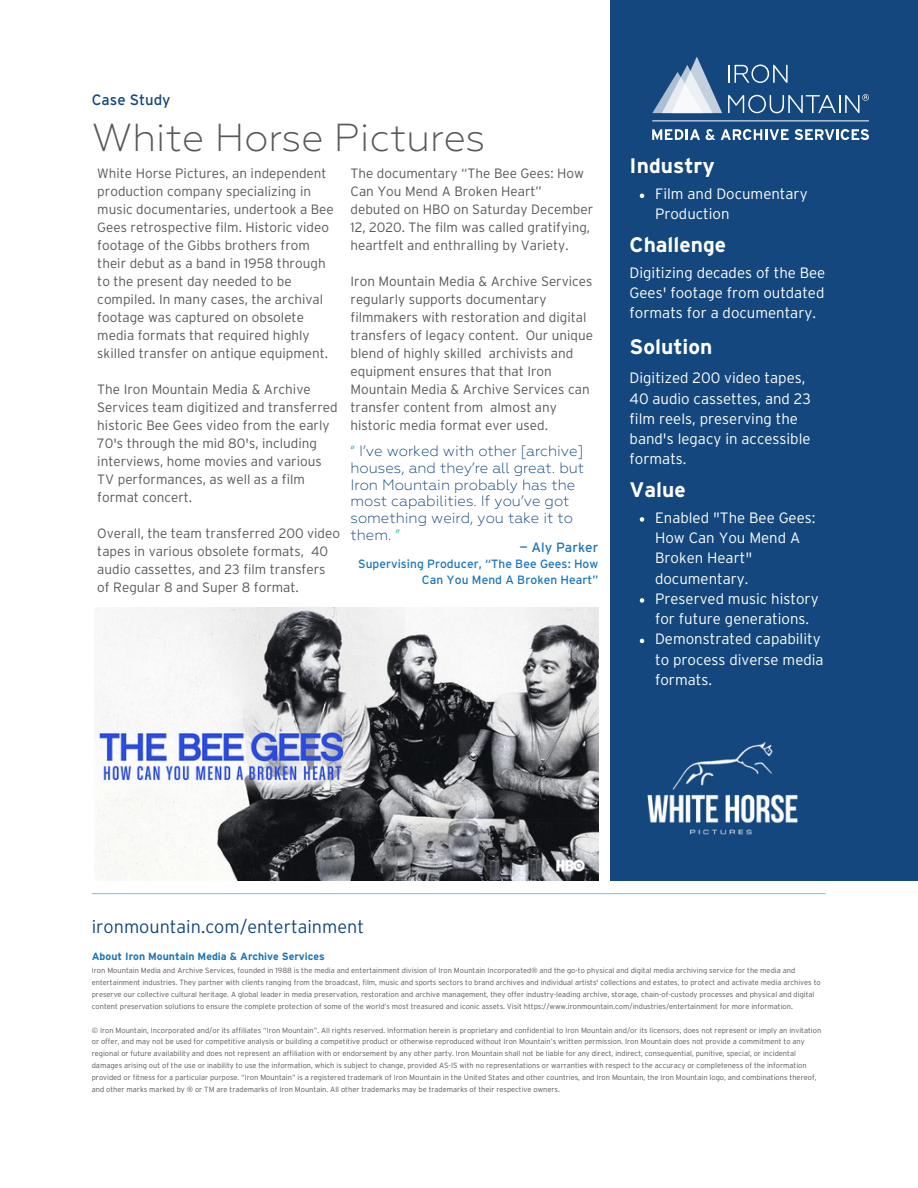
<style>
.page{position:relative;width:918px;height:1188px;background:#fff}
.page>*{position:absolute;margin:0;border:0;box-sizing:border-box;transform-origin:0 0}
.t1{font:300 39px "Geometria";color:#58585a}
.t2{font:700 21px "Interstate";color:#fff}
.t3{font:300 18px "Interstate";color:#14477d}
.t4{font:300 15px/20.2px "Interstate";color:#fff}
.t5{font:300 15px/16.8px "Geometria";color:#14477d}
.t6{font:15px "Interstate";color:#14477d}
.t7{font:300 13.5px/18px "Interstate";color:#58585a}
.t8{font:13.5px "Interstate";letter-spacing:.005em;color:#1b76bc}
.t9{font:12px/16px "Interstate";letter-spacing:.005em;color:#1b76bc;text-align:right}
.t10{font:700 10.5px "Interstate";color:#1b76bc}
.t11{font:300 7.5px/11.9px "Interstate";color:#58585a}
.s1{color:#00a88d}
</style>
<div class="page">
<div style="left:611px;top:0;width:307px;height:881px;background:#14477d"></div>
<svg style="left:652px;top:57px;width:70px;height:56px"></svg>
<svg style="left:728px;top:65px;width:60px;height:18px"></svg>
<svg style="left:728px;top:94px;width:141px;height:19px"></svg>
<hr style="left:652px;top:121px;width:217px;height:1px;background:#fff">
<svg style="left:652px;top:129px;width:48px;height:11px"></svg>
<svg style="left:706px;top:129px;width:9px;height:11px"></svg>
<svg style="left:721px;top:129px;width:68px;height:11px"></svg>
<svg style="left:795px;top:129px;width:74px;height:11px"></svg>
<hr style="left:92px;top:893px;width:734px;height:1px;background:#6dcff6">
<img style="left:647px;top:742px;width:151px;height:93px">
<img style="left:95px;top:607px;width:504px;height:273px">
<svg style="left:640px;top:194px;width:4px;height:4px"></svg>
<svg style="left:640px;top:517px;width:4px;height:5px"></svg>
<svg style="left:640px;top:598px;width:4px;height:5px"></svg>
<svg style="left:640px;top:639px;width:4px;height:4px"></svg>
<h4 class="t6" style="left:92px;top:93px;width:80px">Case Study</h4>
<h4 class="t1" style="left:92px;top:121px;width:395px">White Horse Pictures</h4>
<h5 class="t7" style="left:97px;top:165px;width:238px">White Horse Pictures, an independent production company specializing in music documentaries, undertook a Bee Gees retrospective film. Historic video footage of the Gibbs brothers from their debut as a band in 1958 through to the present day needed to be compiled. In many cases, the archival footage was captured on obsolete media formats that required highly skilled transfer on antique equipment.</h5>
<h5 class="t7" style="left:97px;top:381px;width:242px">The Iron Mountain Media &amp; Archive Services team digitized and transferred historic Bee Gees video from the early 70's through the mid 80's, including interviews, home movies and various TV performances, as well as a film format concert.</h5>
<h5 class="t7" style="left:97px;top:525px;width:244px">Overall, the team transferred 200 video tapes in various obsolete formats, 40 audio cassettes, and 23 film transfers of Regular 8 and Super 8 format.</h5>
<p class="t7" style="left:351px;top:165px;width:244px">The documentary “The Bee Gees: How Can You Mend A Broken Heart” debuted on HBO on Saturday December 12, 2020. The film was called gratifying, heartfelt and enthralling by Variety.</p>
<p class="t7" style="left:351px;top:273px;width:244px">Iron Mountain Media &amp; Archive Services regularly supports documentary filmmakers with restoration and digital transfers of legacy content. Our unique blend of highly skilled archivists and equipment ensures that that Iron Mountain Media &amp; Archive Services can transfer content from almost any historic media format ever used.</p>
<p class="t5" style="left:351px;top:443px;width:235px"><span class="s1">“</span> I’ve worked with other [archive] houses, and they’re all great. but<br>Iron Mountain probably has the most capabilities. If you’ve got something weird, you take it to them. <span class="s1">”</span></p>
<h3 class="t8" style="left:519px;top:541px;width:80px">— Aly Parker</h3>
<h3 class="t9" style="left:358px;top:556px;width:242px">Supervising Producer, “The Bee Gees: How<br>Can You Mend A Broken Heart”</h3>
<h4 class="t2" style="left:630px;top:156px;width:87px">Industry</h4>
<h6 class="t4" style="left:655px;top:185px;width:154px">Film and Documentary<br>Production</h6>
<h2 class="t2" style="left:630px;top:235px;width:98px">Challenge</h2>
<h5 class="t4" style="left:630px;top:263px;width:197px;text-align:justify">Digitizing decades of the Bee Gees' footage from outdated formats for a documentary.</h5>
<h2 class="t2" style="left:630px;top:337px;width:84px">Solution</h2>
<h4 class="t4" style="left:630px;top:369px;width:183px">Digitized 200 video tapes,<br>40 audio cassettes, and 23 film reels, preserving the band's legacy in accessible formats.</h4>
<p class="t2" style="left:630px;top:480px;width:58px">Value</p>
<p class="t4" style="left:655px;top:508px;width:162px">Enabled "The Bee Gees:<br>How Can You Mend A<br>Broken Heart" documentary.</p>
<p class="t4" style="left:655px;top:589px;width:165px">Preserved music history for future generations.</p>
<h2 class="t4" style="left:655px;top:630px;width:170px">Demonstrated capability to process diverse media formats.</h2>
<h2 class="t3" style="left:92px;top:919px;width:274px">ironmountain.com/entertainment</h2>
<p class="t10" style="left:92px;top:952px;width:235px">About Iron Mountain Media &amp; Archive Services</p>
<p class="t11" style="left:92px;top:965px;width:730px">Iron Mountain Media and Archive Services, founded in 1988 is the media and entertainment division of Iron Mountain Incorporated® and the go-to physical and digital media archiving service for the media and entertainment industries. They partner with clients ranging from the broadcast, film, music and sports sectors to brand archives and individual artists' collections and estates, to protect and activate media archives to preserve our collective cultural heritage. A global leader in media preservation, restoration and archive management, they offer industry-leading archive, storage, chain-of-custody processes and physical and digital content preservation solutions to ensure the complete protection of some of the world’s most treasured and iconic assets. Visit https://www.ironmountain.com/industries/entertainment for more information.</p>
<p class="t11" style="left:92px;top:1024px;width:731px">© Iron Mountain, Incorporated and/or its affiliates “Iron Mountain”. All rights reserved. Information herein is proprietary and confidential to Iron Mountain and/or its licensors, does not represent or imply an invitation or offer, and may not be used for competitive analysis or building a competitive product or otherwise reproduced without Iron Mountain’s written permission. Iron Mountain does not provide a commitment to any regional or future availability and does not represent an affiliation with or endorsement by any other party. Iron Mountain shall not be liable for any direct, indirect, consequential, punitive, special, or incidental damages arising out of the use or inability to use the information, which is subject to change, provided AS-IS with no representations or warranties with respect to the accuracy or completeness of the information provided or fitness for a particular purpose. “Iron Mountain” is a registered trademark of Iron Mountain in the United States and other countries, and Iron Mountain, the Iron Mountain logo, and combinations thereof, and other marks marked by ® or TM are trademarks of Iron Mountain. All other trademarks may be trademarks of their respective owners.</p>
</div>
